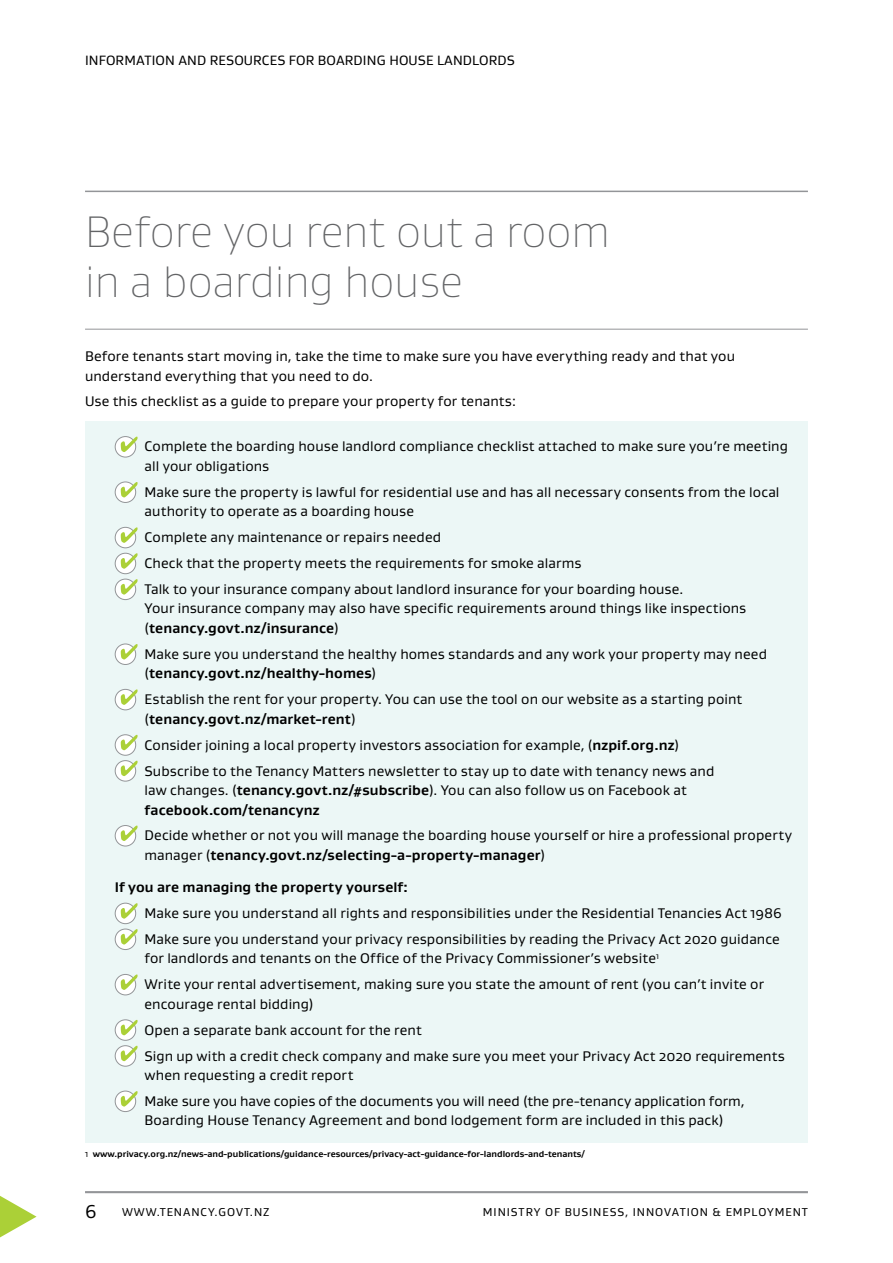
<style>
.page{position:relative;width:893px;height:1263px;background:#fff}
.page>*{position:absolute;margin:0;border:0;box-sizing:border-box;transform-origin:0 0}
.Section_Header_Gusta{font:100 45px/49.5px "Gustan";color:#636466}
.t1{font:19.05px "Gustan";color:#000}
.Body_text_Gustan{font:14.25px/19.5px "Gustan";letter-spacing:.005em;color:#000}
.Heading_3_Gustan{font:700 14.25px "Gustan";letter-spacing:.005em;color:#000}
.t2{font:13.8px "Gustan";letter-spacing:.01em;color:#000}
.t3{font:11.7px "Gustan";letter-spacing:.08em;color:#000}
.Footnote{font:700 9px "Gustan";color:#000}
.s1{font-weight:700}
.s2{font-weight:400}
</style>
<div class="page">
<div style="left:85px;top:421px;width:723px;height:721px;background:#ecf7f6"></div>
<hr style="left:85px;top:191px;width:723px;height:1px;background:#939598">
<hr style="left:85px;top:329px;width:723px;height:1px;background:#939598">
<svg style="left:115px;top:437px;width:21px;height:20px"></svg>
<div style="left:115px;top:436px;width:21px;height:21px;border:1px solid #939598;border-radius:50%"></div>
<svg style="left:121px;top:437px;width:17px;height:15px"></svg>
<svg style="left:115px;top:482px;width:21px;height:20px"></svg>
<div style="left:115px;top:482px;width:21px;height:21px;border:1px solid #939598;border-radius:50%"></div>
<svg style="left:121px;top:482px;width:17px;height:15px"></svg>
<svg style="left:115px;top:527px;width:21px;height:21px"></svg>
<div style="left:115px;top:527px;width:21px;height:21px;border:1px solid #939598;border-radius:50%"></div>
<svg style="left:121px;top:527px;width:17px;height:16px"></svg>
<svg style="left:115px;top:553px;width:21px;height:21px"></svg>
<div style="left:115px;top:553px;width:21px;height:21px;border:1px solid #939598;border-radius:50%"></div>
<svg style="left:121px;top:553px;width:17px;height:16px"></svg>
<svg style="left:115px;top:579px;width:21px;height:21px"></svg>
<div style="left:115px;top:579px;width:21px;height:21px;border:1px solid #939598;border-radius:50%"></div>
<svg style="left:121px;top:579px;width:17px;height:16px"></svg>
<div style="left:115px;top:644px;width:21px;height:20px;background:#fff;border-radius:50%"></div>
<div style="left:115px;top:644px;width:21px;height:21px;border:1px solid #939598;border-radius:50%"></div>
<svg style="left:121px;top:644px;width:17px;height:15px"></svg>
<svg style="left:115px;top:689px;width:21px;height:21px"></svg>
<div style="left:115px;top:689px;width:21px;height:21px;border:1px solid #939598;border-radius:50%"></div>
<svg style="left:121px;top:689px;width:17px;height:16px"></svg>
<svg style="left:115px;top:735px;width:21px;height:20px"></svg>
<div style="left:115px;top:734px;width:21px;height:22px;border:1px solid #939598;border-radius:50%"></div>
<svg style="left:121px;top:735px;width:17px;height:15px"></svg>
<svg style="left:115px;top:761px;width:21px;height:20px"></svg>
<div style="left:115px;top:760px;width:21px;height:21px;border:1px solid #939598;border-radius:50%"></div>
<svg style="left:121px;top:761px;width:17px;height:15px"></svg>
<svg style="left:115px;top:825px;width:21px;height:21px"></svg>
<div style="left:115px;top:825px;width:21px;height:21px;border:1px solid #939598;border-radius:50%"></div>
<svg style="left:121px;top:825px;width:17px;height:16px"></svg>
<svg style="left:115px;top:903px;width:21px;height:21px"></svg>
<div style="left:115px;top:903px;width:21px;height:21px;border:1px solid #939598;border-radius:50%"></div>
<svg style="left:121px;top:903px;width:17px;height:16px"></svg>
<div style="left:115px;top:929px;width:21px;height:20px;background:#fff;border-radius:50%"></div>
<div style="left:115px;top:929px;width:21px;height:21px;border:1px solid #939598;border-radius:50%"></div>
<svg style="left:121px;top:929px;width:17px;height:15px"></svg>
<svg style="left:115px;top:974px;width:21px;height:21px"></svg>
<div style="left:115px;top:974px;width:21px;height:21px;border:1px solid #939598;border-radius:50%"></div>
<svg style="left:121px;top:974px;width:17px;height:16px"></svg>
<svg style="left:115px;top:1020px;width:21px;height:20px"></svg>
<div style="left:115px;top:1019px;width:21px;height:22px;border:1px solid #939598;border-radius:50%"></div>
<svg style="left:121px;top:1020px;width:17px;height:15px"></svg>
<svg style="left:115px;top:1046px;width:21px;height:20px"></svg>
<div style="left:115px;top:1045px;width:21px;height:21px;border:1px solid #939598;border-radius:50%"></div>
<svg style="left:121px;top:1046px;width:17px;height:15px"></svg>
<div style="left:115px;top:1091px;width:21px;height:20px;background:#fff;border-radius:50%"></div>
<div style="left:115px;top:1091px;width:21px;height:21px;border:1px solid #939598;border-radius:50%"></div>
<svg style="left:121px;top:1091px;width:17px;height:15px"></svg>
<hr style="left:85px;top:1191px;width:723px;height:2px;background:#939598">
<svg style="left:0;top:1196px;width:37px;height:42px"></svg>
<p class="t2" style="left:85px;top:51px;width:431px">INFORMATION AND RESOURCES FOR BOARDING HOUSE LANDLORDS</p>
<p class="Section_Header_Gusta" style="left:85px;top:206px;width:526px">Before you rent out a room in a boarding house</p>
<p class="Body_text_Gustan" style="left:85px;top:346px;width:651px">Before tenants start moving in, take the time to make sure you have everything ready and that you understand everything that you need to do.</p>
<p class="Body_text_Gustan" style="left:85px;top:391px;width:432px">Use this checklist as a guide to prepare your property for tenants:</p>
<p class="Body_text_Gustan" style="left:145px;top:436px;width:645px">Complete the boarding house landlord compliance checklist attached to make sure you’re meeting all your obligations</p>
<p class="Body_text_Gustan" style="left:145px;top:482px;width:636px">Make sure the property is lawful for residential use and has all necessary consents from the local authority to operate as a boarding house</p>
<p class="Body_text_Gustan" style="left:145px;top:527px;width:298px">Complete any maintenance or repairs needed</p>
<p class="Body_text_Gustan" style="left:145px;top:553px;width:438px">Check that the property meets the requirements for smoke alarms</p>
<p class="Body_text_Gustan" style="left:145px;top:579px;width:603px">Talk to your insurance company about landlord insurance for your boarding house.<br>Your insurance company may also have specific requirements around things like inspections (<span class="s1">tenancy.govt.nz/insurance</span>)</p>
<p class="Body_text_Gustan" style="left:145px;top:644px;width:624px">Make sure you understand the healthy homes standards and any work your property may need (<span class="s1">tenancy.govt.nz/healthy-homes</span>)</p>
<p class="Body_text_Gustan" style="left:145px;top:689px;width:599px">Establish the rent for your property. You can use the tool on our website as a starting point (<span class="s1">tenancy.govt.nz/market-rent</span>)</p>
<p class="Body_text_Gustan" style="left:145px;top:735px;width:536px">Consider joining a local property investors association for example, (<span class="s1">nzpif.org.nz</span>)</p>
<p class="Body_text_Gustan" style="left:145px;top:760px;width:571px">Subscribe to the Tenancy Matters newsletter to stay up to date with tenancy news and law changes. (<span class="s1">tenancy.govt.nz/#subscribe</span>). You can also follow us on Facebook at <span class="s1">facebook.com/tenancynz</span></p>
<p class="Body_text_Gustan" style="left:145px;top:825px;width:649px">Decide whether or not you will manage the boarding house yourself or hire a professional property manager (<span class="s1">tenancy.govt.nz/selecting-a-property-manager</span>)</p>
<p class="Heading_3_Gustan" style="left:115px;top:878px;width:295px">If you are managing the property yourself:</p>
<p class="Body_text_Gustan" style="left:145px;top:903px;width:639px">Make sure you understand all rights and responsibilities under the Residential Tenancies Act 1986</p>
<p class="Body_text_Gustan" style="left:145px;top:929px;width:637px">Make sure you understand your privacy responsibilities by reading the Privacy Act 2020 guidance for landlords and tenants on the Office of the Privacy Commissioner’s website<sup>1</sup></p>
<p class="Body_text_Gustan" style="left:145px;top:974px;width:621px">Write your rental advertisement, making sure you state the amount of rent (you can’t invite or encourage rental bidding)</p>
<p class="Body_text_Gustan" style="left:145px;top:1020px;width:279px">Open a separate bank account for the rent</p>
<p class="Body_text_Gustan" style="left:145px;top:1045px;width:642px">Sign up with a credit check company and make sure you meet your Privacy Act 2020 requirements when requesting a credit report</p>
<p class="Body_text_Gustan" style="left:145px;top:1091px;width:602px">Make sure you have copies of the documents you will need (the pre-tenancy application form,<br>Boarding House Tenancy Agreement and bond lodgement form are included in this pack)</p>
<p class="Footnote" style="left:85px;top:1148px;width:501px"><span class="s2">1</span> www.privacy.org.nz/news-and-publications/guidance-resources/privacy-act-guidance-for-landlords-and-tenants/</p>
<h2 class="t1" style="left:85px;top:1199px;width:13px">6</h2>
<p class="t3" style="left:122px;top:1204px;width:149px">WWW.TENANCY.GOVT.NZ</p>
<p class="t3" style="left:483px;top:1204px;width:327px">MINISTRY OF BUSINESS, INNOVATION &amp; EMPLOYMENT</p>
</div>
